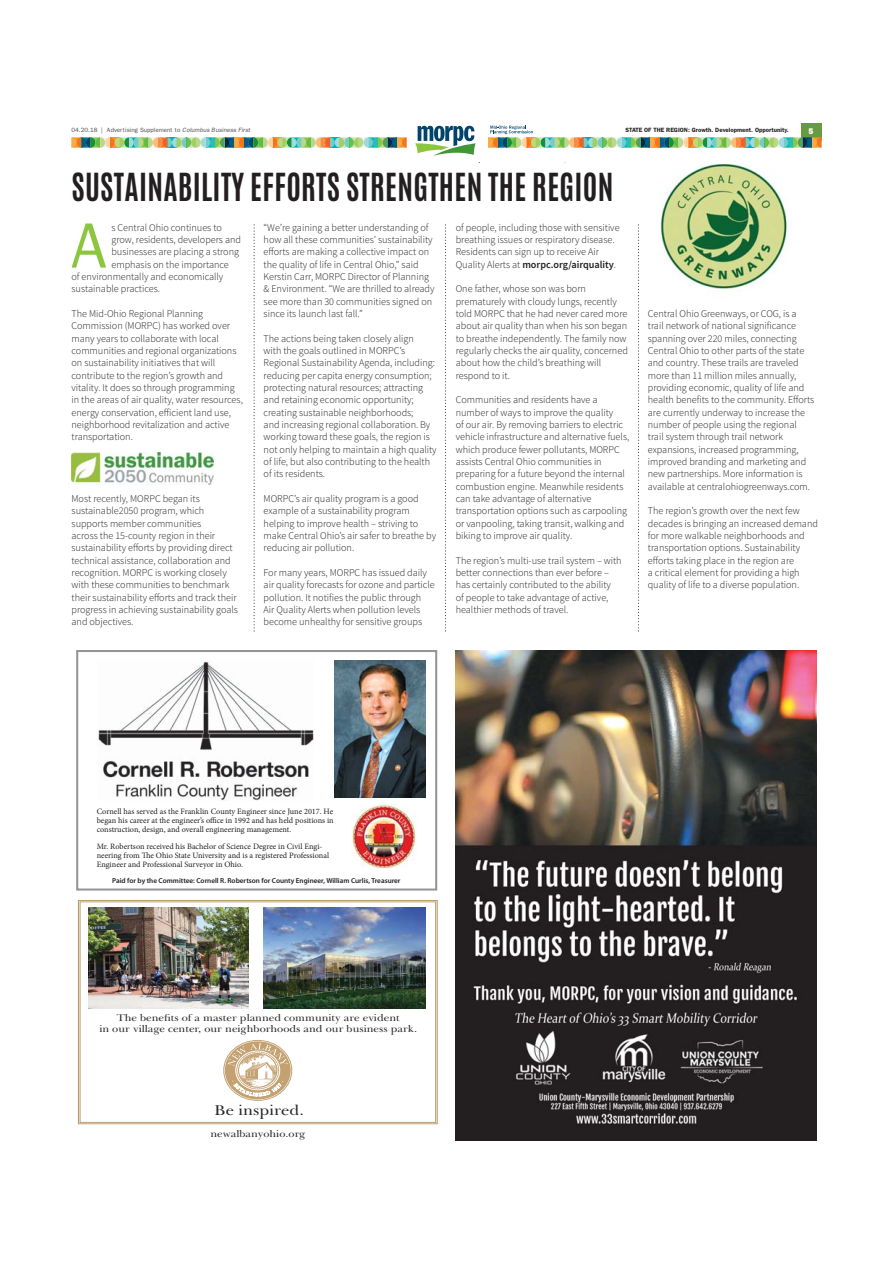
<style>
.page{position:relative;width:893px;height:1263px;background:#fff}
.page>*{position:absolute;margin:0;border:0;box-sizing:border-box;transform-origin:0 0}
.t1{font:64.2px "Franklin Gothic";color:#8cc63f}
.t2{font:700 32.85px "Antonio";letter-spacing:.01em;color:#231f20;scale:.91 1}
.t3{font:14.55px "Baskerville BT";color:#252427;scale:1.13 1}
.t4{font:300 10.35px/12.3px "Source Sans Pro";color:#231f20}
.t5{font:9.9px/11.9px "Baskerville BT";color:#252427;text-align:center;scale:1.13 1}
.t6{font:8.25px/8.7px "Minion Pro";color:#231f20;text-align:justify}
.t7{font:800 8.25px "Franklin Gothic";color:#fff}
.t8{font:600 7.2px "Myriad Pro";color:#231f20}
.t9{font:6.15px "Franklin Gothic";color:#4c4c4e}
.t10{font:600 6.15px "Franklin Gothic";color:#231f20}
.s1{font-style:italic}
.s2{font-weight:600}
</style>
<div class="page">
<div style="left:801px;top:123px;width:20px;height:18px;background:#669b41"></div>
<svg style="left:415px;top:126px;width:61px;height:30px"></svg>
<svg style="left:72px;top:137px;width:334px;height:11px;background:#97b583"></svg>
<svg style="left:488px;top:126px;width:333px;height:22px"></svg>
<img style="left:456px;top:650px;width:360px;height:490px">
<svg style="left:78px;top:900px;width:360px;height:224px"></svg>
<div style="left:80px;top:901px;width:356px;height:222px;border:1px solid #bb9b6a"></div>
<svg style="left:225px;top:1041px;width:66px;height:58px"></svg>
<div style="left:223px;top:1040px;width:69px;height:61px;border:1px solid #c3a171;border-radius:50%"></div>
<svg style="left:228px;top:1043px;width:60px;height:53px"></svg>
<img style="left:264px;top:908px;width:161px;height:100px">
<img style="left:89px;top:908px;width:160px;height:100px">
<div style="left:76px;top:650px;width:361px;height:241px;border:2px solid #939598"></div>
<img style="left:98px;top:661px;width:215px;height:140px">
<img style="left:334px;top:660px;width:91px;height:138px">
<img style="left:352px;top:804px;width:64px;height:65px">
<svg style="left:253px;top:224px;width:2px;height:408px"></svg>
<svg style="left:445px;top:224px;width:1px;height:408px"></svg>
<svg style="left:638px;top:224px;width:1px;height:408px"></svg>
<img style="left:660px;top:164px;width:127px;height:125px">
<img style="left:72px;top:453px;width:141px;height:31px">
<p class="t9" style="left:72px;top:128px;width:180px">04.20.18 | Advertising Supplement to <span class="s1">Columbus Business First</span></p>
<p class="t10" style="left:625px;top:127px;width:165px">STATE OF THE REGION: Growth. Development. Opportunity.</p>
<p class="t7" style="left:808px;top:128px;width:6px">5</p>
<h2 class="t2" style="left:72px;top:172px;width:597px">SUSTAINABILITY EFFORTS STRENGTHEN THE REGION</h2>
<h1 class="t1" style="left:71px;top:221px;width:42px">A</h1>
<p class="t4" style="left:111px;top:222px;width:112px">s Central Ohio continues to</p>
<p class="t4" style="left:111px;top:234px;width:131px">grow, residents, developers and</p>
<p class="t4" style="left:111px;top:247px;width:129px">businesses are placing a strong</p>
<p class="t4" style="left:111px;top:259px;width:119px">emphasis on the importance</p>
<p class="t4" style="left:72px;top:271px;width:153px">of environmentally and economically</p>
<p class="t4" style="left:72px;top:284px;width:90px">sustainable practices.</p>
<p class="t4" style="left:72px;top:308px;width:173px">The Mid-Ohio Regional Planning Commission (MORPC) has worked over many years to collaborate with local communities and regional organizations on sustainability initiatives that will contribute to the region’s growth and vitality. It does so through programming in the areas of air quality, water resources, energy conservation, efficient land use, neighborhood revitalization and active transportation.</p>
<p class="t4" style="left:72px;top:493px;width:168px">Most recently, MORPC began its sustainable2050 program, which supports member communities<br>across the 15-county region in their sustainability efforts by providing direct technical assistance, collaboration and recognition. MORPC is working closely with these communities to benchmark their sustainability efforts and track their progress in achieving sustainability goals and objectives.</p>
<p class="t4" style="left:264px;top:222px;width:172px">“We’re gaining a better understanding of how all these communities’ sustainability efforts are making a collective impact on the quality of life in Central Ohio,” said Kerstin Carr, MORPC Director of Planning &amp; Environment. “We are thrilled to already see more than 30 communities signed on since its launch last fall.”</p>
<p class="t4" style="left:264px;top:333px;width:174px">The actions being taken closely align<br>with the goals outlined in MORPC’s Regional Sustainability Agenda, including: reducing per capita energy consumption; protecting natural resources; attracting and retaining economic opportunity; creating sustainable neighborhoods;<br>and increasing regional collaboration. By working toward these goals, the region is not only helping to maintain a high quality of life, but also contributing to the health of its residents.</p>
<p class="t4" style="left:264px;top:493px;width:174px">MORPC’s air quality program is a good example of a sustainability program helping to improve health – striving to make Central Ohio’s air safer to breathe by reducing air pollution.</p>
<p class="t4" style="left:264px;top:567px;width:173px">For many years, MORPC has issued daily air quality forecasts for ozone and particle pollution. It notifies the public through<br>Air Quality Alerts when pollution levels become unhealthy for sensitive groups</p>
<p class="t4" style="left:456px;top:222px;width:165px">of people, including those with sensitive breathing issues or respiratory disease.<br>Residents can sign up to receive Air Quality Alerts at <span class="s2">morpc.org/airquality</span>.</p>
<p class="t4" style="left:456px;top:284px;width:174px">One father, whose son was born prematurely with cloudy lungs, recently told MORPC that he had never cared more about air quality than when his son began to breathe independently. The family now regularly checks the air quality, concerned about how the child’s breathing will respond to it.</p>
<p class="t4" style="left:456px;top:395px;width:175px">Communities and residents have a number of ways to improve the quality<br>of our air. By removing barriers to electric vehicle infrastructure and alternative fuels, which produce fewer pollutants, MORPC assists Central Ohio communities in preparing for a future beyond the internal combustion engine. Meanwhile residents can take advantage of alternative transportation options such as carpooling or vanpooling, taking transit, walking and biking to improve air quality.</p>
<p class="t4" style="left:456px;top:555px;width:167px">The region’s multi-use trail system – with better connections than ever before – has certainly contributed to the ability of people to take advantage of active, healthier methods of travel.</p>
<p class="t4" style="left:647px;top:308px;width:168px">Central Ohio Greenways, or COG, is a trail network of national significance spanning over 220 miles, connecting Central Ohio to other parts of the state and country. These trails are traveled more than 11 million miles annually, providing economic, quality of life and health benefits to the community. Efforts are currently underway to increase the number of people using the regional trail system through trail network expansions, increased programming, improved branding and marketing and new partnerships. More information is available at centralohiogreenways.com.</p>
<p class="t4" style="left:647px;top:506px;width:172px">The region’s growth over the next few decades is bringing an increased demand for more walkable neighborhoods and transportation options. Sustainability efforts taking place in the region are<br>a critical element for providing a high quality of life to a diverse population.</p>
<p class="t6" style="left:97px;top:808px;width:238px">Cornell has served as the Franklin County Engineer since June 2017. He began his career at the engineer’s office in 1992 and has held positions in construction, design, and overall engineering management.</p>
<p class="t6" style="left:97px;top:843px;width:234px;text-align:left">Mr. Robertson received his Bachelor of Science Degree in Civil Engi&shy;neering from The Ohio State University and is a registered Professional<br>Engineer and Professional Surveyor in Ohio.</p>
<p class="t8" style="left:112px;top:878px;width:290px">Paid for by the Committee: Cornell R. Robertson for County Engineer, William Curlis, Treasurer</p>
<p class="t5" style="left:99px;top:1013px;width:283px">The bene-ts of a master planned community are evident<br>in our village center, our neighborhoods and our business park.</p>
<h3 class="t3" style="left:214px;top:1104px;width:81px">Be inspired.</h3>
<p class="t5" style="left:210px;top:1128px;width:85px">newalbanyohio.org</p>
</div>
